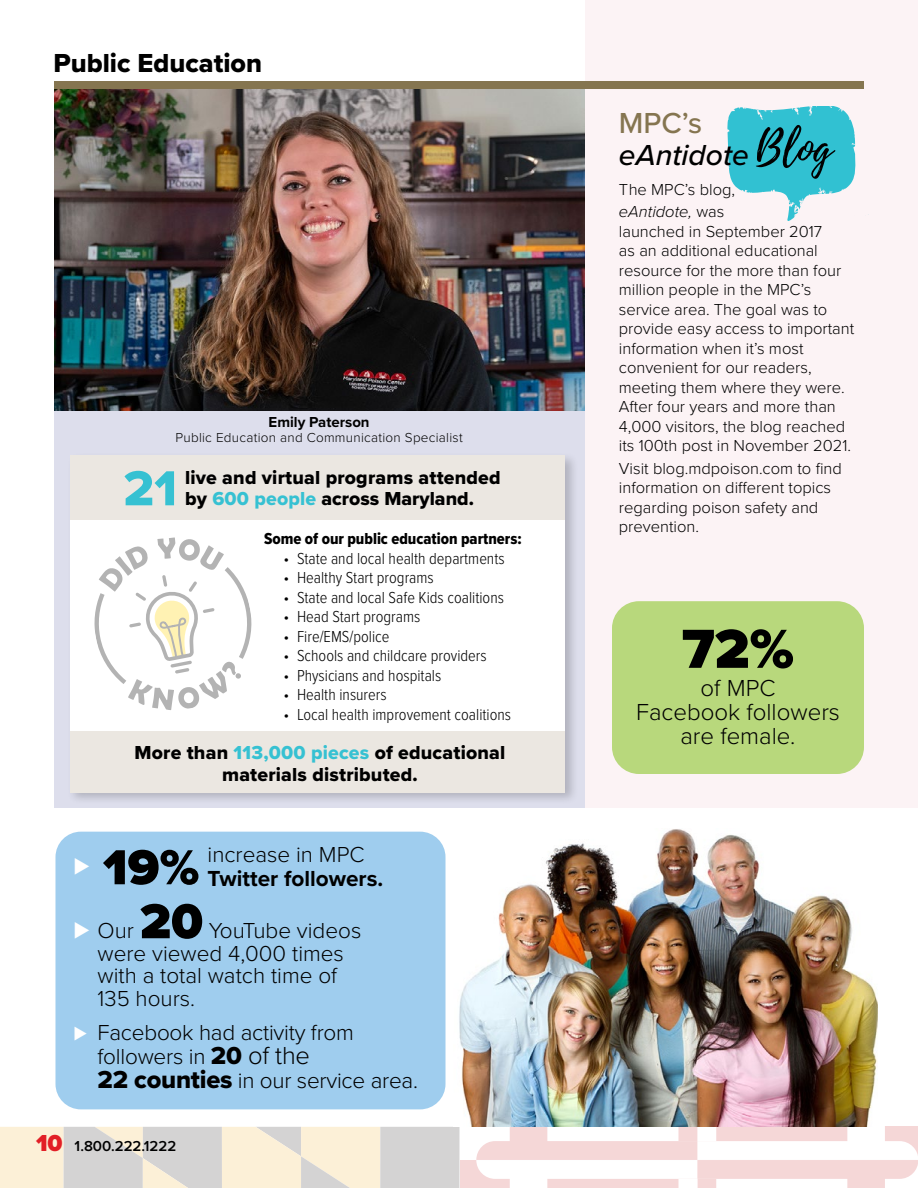
<style>
.page{position:relative;width:918px;height:1188px;background:#fff}
.page>*{position:absolute;margin:0;border:0;box-sizing:border-box;transform-origin:0 0}
.t1{font:900 57px "Proxima Nova";color:#000}
.t2{font:900 51px "Proxima Nova";color:#000}
.t3{font:51px "Proxima Nova Extrabld";color:#36c1d2}
.t4{font:italic 500 30px "Proxima Nova";color:#000}
.t5{font:500 30px "Proxima Nova";color:#857550}
.t6{font:27px "Proxima Nova Extrabld";color:#000}
.t7{font:300 24px/24px "Proxima Nova";color:#000;text-align:center}
.t8{font:300 22.5px/22.5px "Proxima Nova";color:#000}
.t9{font:700 22.5px "Proxima Nova";color:#000}
.t10{font:19.5px/21px "Proxima Nova Extrabld";letter-spacing:.01em;color:#000}
.t11{font:300 16.5px/19.5px "Proxima Nova";color:#000}
.t12{font:300 16.5px "Proxima Nova Cond";color:#000}
.t13{font:16.5px "Proxima Nova Cond Extrabld";color:#000}
.t14{font:600 15px "Proxima Nova";color:#000}
.t15{font:700 15px "Proxima Nova";color:#000}
.t16{font:300 13.5px "Proxima Nova";letter-spacing:.02em;color:#000}
.s1{color:#36c1d2}
.s2{font-family:"Proxima Nova Extrabld";font-weight:400;font-size:26.85px;color:#fff}
.s3{font-family:"Proxima Nova Extrabld";font-weight:400;color:#fff}
.s4{font-family:"Proxima Nova Extrabld";font-weight:400;font-size:25.5px}
.s5{font-size:25.5px}
.s6{font-weight:900;font-size:24px;color:#e21f26}
.s7{font-style:italic}
</style>
<div class="page">
<div style="left:0;top:1127px;width:64px;height:61px;background:#fcf0d7"></div>
<svg style="left:64px;top:1127px;width:316px;height:61px"></svg>
<div style="left:380px;top:1127px;width:80px;height:61px;background:#d4d3d3"></div>
<div style="left:460px;top:1160px;width:237px;height:28px;background:#f5d7d7"></div>
<svg style="left:476px;top:1127px;width:442px;height:61px"></svg>
<img style="left:54px;top:89px;width:531px;height:322px">
<div style="left:54px;top:411px;width:531px;height:397px;background:#dddeec"></div>
<div style="left:585px;top:0;width:333px;height:808px;background:#fcf3f5"></div>
<svg style="left:727px;top:106px;width:129px;height:115px"></svg>
<div style="left:66px;top:452px;width:513px;height:353px;background:#000;opacity:.2"></div>
<div style="left:70px;top:456px;width:496px;height:336px;background:#fff"></div>
<div style="left:71px;top:456px;width:494px;height:64px;background:#ebe7e1"></div>
<div style="left:70px;top:731px;width:496px;height:62px;background:#ebe7e1"></div>
<svg style="left:94px;top:537px;width:158px;height:173px"></svg>
<div style="left:54px;top:82px;width:810px;height:7px;background:#857550"></div>
<div style="left:612px;top:601px;width:252px;height:173px;background:#b8d87c;border-radius:27px"></div>
<div style="left:55px;top:832px;width:391px;height:277px;background:#9fcdee;border-radius:25px"></div>
<img style="left:459px;top:829px;width:418px;height:297px">
<h3 class="t6" style="left:53px;top:43px;width:210px">Public Education</h3>
<p class="t15" style="left:269px;top:411px;width:103px">Emily Paterson</p>
<p class="t16" style="left:175px;top:428px;width:289px">Public Education and Communication Specialist</p>
<h2 class="t3" style="left:123px;top:450px;width:55px">21</h2>
<p class="t10" style="left:185px;top:467px;width:317px">live and virtual programs attended by <span class="s1">600 people</span> across Maryland.</p>
<p class="t13" style="left:264px;top:527px;width:259px">Some of our public education partners:</p>
<p class="t12" style="left:284px;top:546px;width:223px">• State and local health departments</p>
<p class="t12" style="left:284px;top:566px;width:152px">• Healthy Start programs</p>
<p class="t12" style="left:284px;top:585px;width:222px">• State and local Safe Kids coalitions</p>
<p class="t12" style="left:284px;top:605px;width:138px">• Head Start programs</p>
<p class="t12" style="left:284px;top:624px;width:107px">• Fire/EMS/police</p>
<p class="t12" style="left:284px;top:644px;width:205px">• Schools and childcare providers</p>
<p class="t12" style="left:284px;top:663px;width:159px">• Physicians and hospitals</p>
<p class="t12" style="left:284px;top:683px;width:105px">• Health insurers</p>
<p class="t12" style="left:284px;top:702px;width:229px">• Local health improvement coalitions</p>
<p class="t10" style="left:134px;top:741px;width:372px;line-height:22.5px;text-align:center">More than <span class="s1">113,000 pieces</span> of educational materials distributed.</p>
<h2 class="t2" style="left:74px;top:829px;width:127px"><sup>⊲</sup> 19%</h2>
<h3 class="t8" style="left:208px;top:842px;width:159px">increase in MPC</h3>
<h3 class="t9" style="left:207px;top:861px;width:177px">Twitter followers.</h3>
<h2 class="t2" style="left:140px;top:883px;width:65px">20</h2>
<h3 class="t8" style="left:74px;top:918px;width:62px"><span class="s2">⊲</span> Our</h3>
<h3 class="t8" style="left:98px;top:918px;width:265px;text-indent:111px">YouTube videos were viewed 4,000 times with a total watch time of<br>135 hours.</h3>
<h3 class="t8" style="left:98px;top:1020px;width:322px;line-height:24px;text-indent:-24px"><span class="s3">⊲</span> Facebook had activity from followers in <span class="s4">20</span> <span class="s5">of the<br></span><span class="s4">22 counties</span> in our service area.</h3>
<p class="t14" style="left:36px;top:1135px;width:142px"><span class="s6">10</span> 1.800.222.1222</p>
<h3 class="t5" style="left:619px;top:101px;width:85px">MPC’s</h3>
<h3 class="t4" style="left:619px;top:133px;width:132px">eAntidote</h3>
<p class="t11" style="left:619px;top:177px;width:118px;line-height:22.5px">The MPC’s blog, <span class="s7">eAntidote,</span> was</p>
<p class="t11" style="left:619px;top:221px;width:237px">launched in September 2017<br>as an additional educational resource for the more than four million people in the MPC’s service area. The goal was to provide easy access to important information when it’s most convenient for our readers, meeting them where they were.<br>After four years and more than<br>4,000 visitors, the blog reached its 100th post in November 2021.</p>
<p class="t11" style="left:619px;top:458px;width:224px">Visit blog.mdpoison.com to find information on different topics regarding poison safety and prevention.</p>
<h1 class="t1" style="left:682px;top:606px;width:114px">72%</h1>
<h3 class="t7" style="left:636px;top:675px;width:205px">of MPC<br>Facebook followers are female.</h3>
</div>
